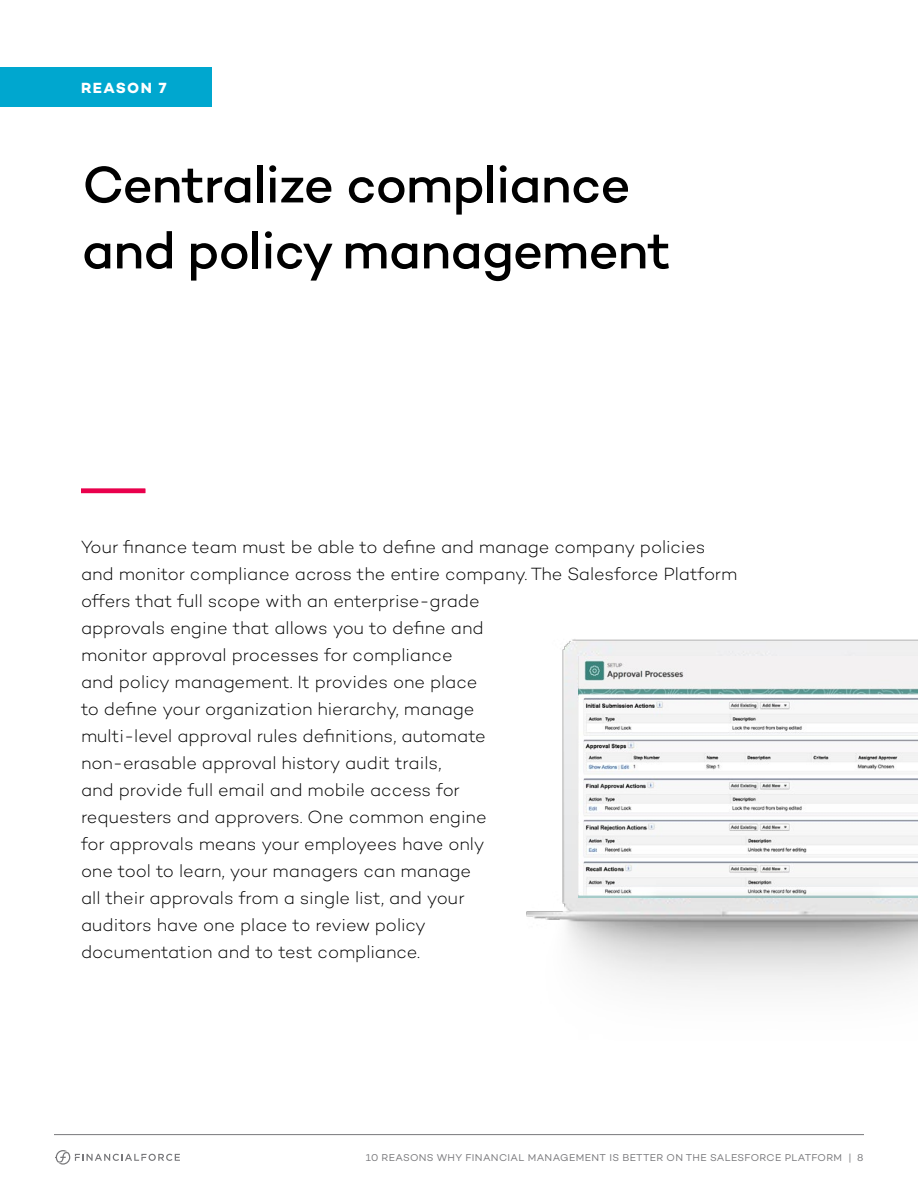
<style>
.page{position:relative;width:918px;height:1188px;background:#fff}
.page>*{position:absolute;margin:0;border:0;box-sizing:border-box;transform-origin:0 0}
.t1{font:500 52.5px/66px "Campton";letter-spacing:-.015em;color:#000}
.t2{font:300 18px/27px "Campton";color:#000}
.t3{font:700 15px "Campton";letter-spacing:.085em;color:#fff}
.t4{font:10.2px "Campton";letter-spacing:.035em;color:#77777a}
</style>
<div class="page">
<hr style="left:54px;top:1134px;width:810px;height:1px;background:#77777a">
<svg style="left:56px;top:1150px;width:124px;height:15px"></svg>
<img style="left:526px;top:639px;width:392px;height:351px">
<div style="left:1px;top:67px;width:211px;height:40px;background:#00a7cf"></div>
<hr style="left:81px;top:489px;width:64px;height:4px;background:#e9004c">
<img style="left:579px;top:657px;width:339px;height:241px">
<p class="t3" style="left:81px;top:78px;width:87px">REASON 7</p>
<h1 class="t1" style="left:82px;top:150px;width:590px">Centralize compliance and policy management</h1>
<p class="t2" style="left:81px;top:533px;width:658px">Your finance team must be able to define and manage company policies and monitor compliance across the entire company. The Salesforce Platform offers that full scope with an enterprise-grade<br>approvals engine that allows you to define and<br>monitor approval processes for compliance<br>and policy management. It provides one place<br>to define your organization hierarchy, manage<br>multi-level approval rules definitions, automate<br>non-erasable approval history audit trails,<br>and provide full email and mobile access for<br>requesters and approvers. One common engine<br>for approvals means your employees have only<br>one tool to learn, your managers can manage<br>all their approvals from a single list, and your<br>auditors have one place to review policy<br>documentation and to test compliance.</p>
<p class="t4" style="left:366px;top:1151px;width:499px">10 REASONS WHY FINANCIAL MANAGEMENT IS BETTER ON THE SALESFORCE PLATFORM | 8</p>
</div>
